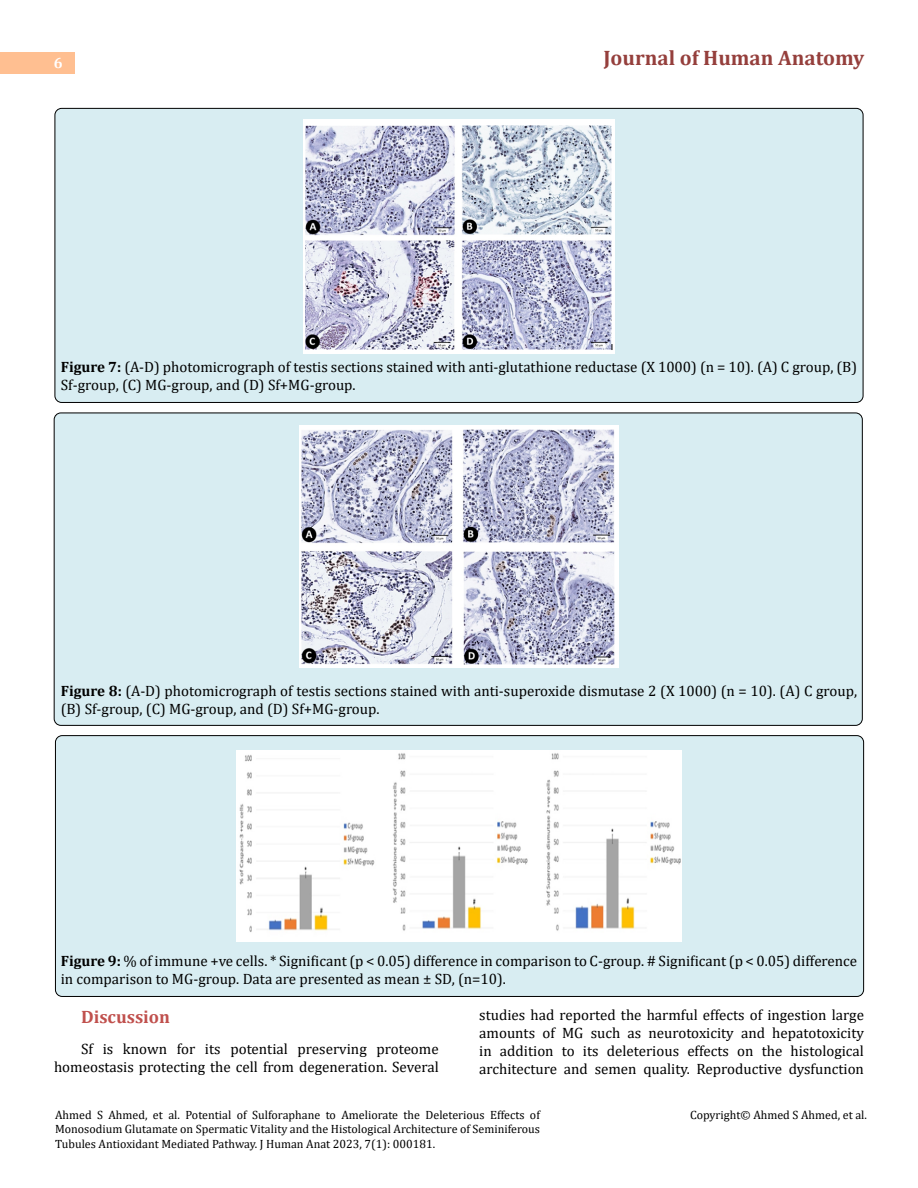
<style>
.page{position:relative;width:918px;height:1188px;background:#fff}
.page>*{position:absolute;margin:0;border:0;box-sizing:border-box;transform-origin:0 0}
.t1{font:700 21px "Cambria";color:#953f3c}
.t2{font:700 18px "Cambria";color:#c0504d}
.t3{font:15px/18px "Cambria";color:#000}
.t4{font:700 15px "Cambria";color:#fff}
.t5{font:12px/14.4px "Cambria";color:#000;text-align:justify}
.s1{font-weight:700}
</style>
<div class="page">
<div style="left:0;top:52px;width:74px;height:21px;background:#ffbf91"></div>
<div style="left:55px;top:736px;width:809px;height:260px;background:#d8edf2;border-radius:7px"></div>
<div style="left:54px;top:413px;width:808px;height:312px;background:#d8edf2;border-radius:7px"></div>
<div style="left:55px;top:108px;width:808px;height:294px;background:#d8edf2;border-radius:7px"></div>
<img style="left:304px;top:120px;width:310px;height:233px">
<img style="left:299px;top:426px;width:320px;height:242px">
<img style="left:236px;top:750px;width:446px;height:192px">
<p class="t4" style="left:54px;top:53px;width:10px">6</p>
<h1 class="t1" style="left:603px;top:43px;width:262px">Journal of Human Anatomy</h1>
<p class="t3" style="left:61px;top:357px;width:798px"><span class="s1">Figure 7:</span> (A-D) photomicrograph of testis sections stained with anti-glutathione reductase (X 1000) (n = 10). (A) C group, (B)<br>Sf-group, (C) MG-group, and (D) Sf+MG-group.</p>
<p class="t3" style="left:61px;top:681px;width:798px"><span class="s1">Figure 8:</span> (A-D) photomicrograph of testis sections stained with anti-superoxide dismutase 2 (X 1000) (n = 10). (A) C group, (B) Sf-group, (C) MG-group, and (D) Sf+MG-group.</p>
<p class="t3" style="left:61px;top:951px;width:798px"><span class="s1">Figure 9:</span> % of immune +ve cells. * Significant (p &lt; 0.05) difference in comparison to C-group. # Significant (p &lt; 0.05) difference in comparison to MG-group. Data are presented as mean ± SD, (n=10).</p>
<p class="t2" style="left:81px;top:1004px;width:91px">Discussion</p>
<p class="t3" style="left:54px;top:1040px;width:386px;text-align:right">Sf is known for its potential preserving proteome homeostasis protecting the cell from degeneration. Several</p>
<p class="t3" style="left:479px;top:1005px;width:386px;text-align:justify">studies had reported the harmful effects of ingestion large amounts of MG such as neurotoxicity and hepatotoxicity in addition to its deleterious effects on the histological architecture and semen quality. Reproductive dysfunction</p>
<p class="t5" style="left:55px;top:1108px;width:486px">Ahmed S Ahmed, et al. Potential of Sulforaphane to Ameliorate the Deleterious Effects of Monosodium Glutamate on Spermatic Vitality and the Histological Architecture of Seminiferous Tubules Antioxidant Mediated Pathway. J Human Anat 2023, 7(1): 000181.</p>
<p class="t5" style="left:690px;top:1108px;width:178px">Copyright© Ahmed S Ahmed, et al.</p>
</div>
